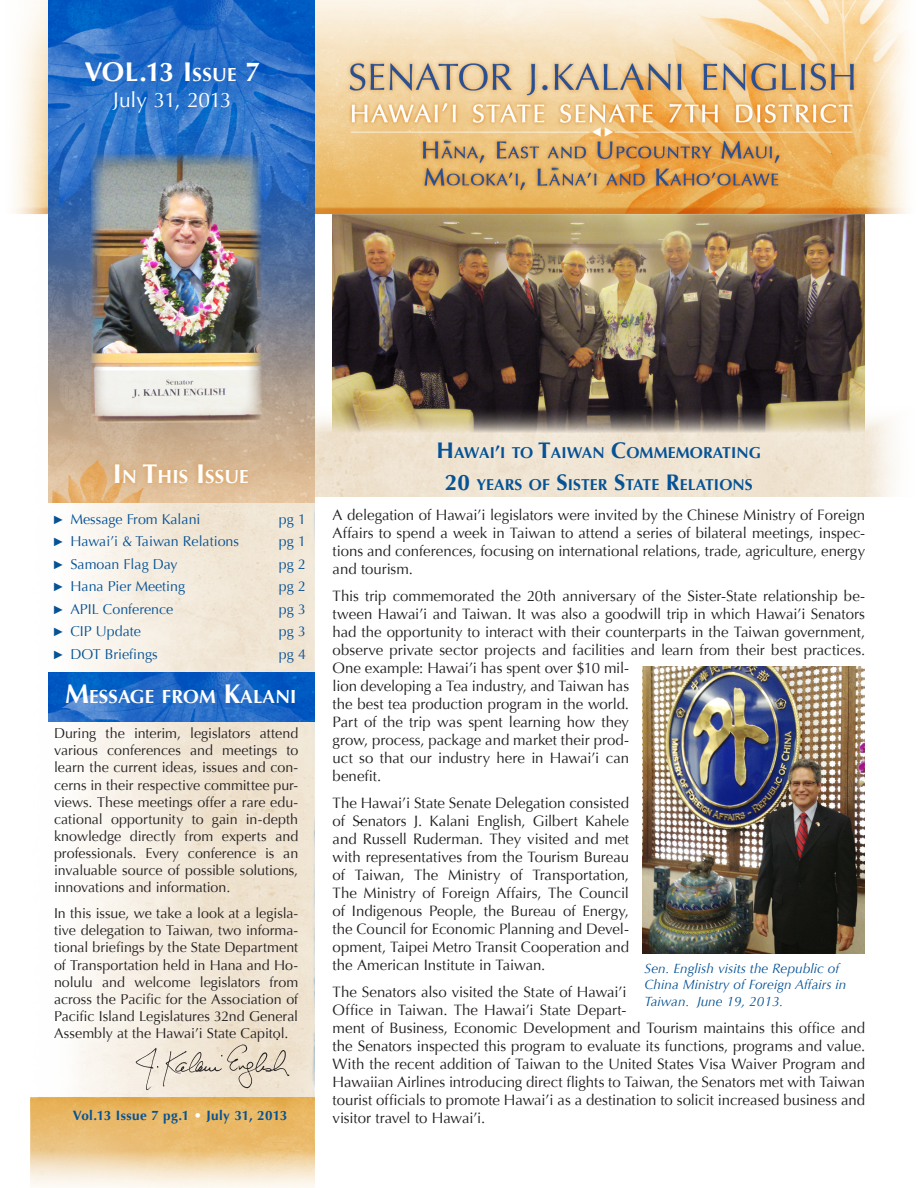
<style>
.page{position:relative;width:918px;height:1188px;background:#fff}
.page>*{position:absolute;margin:0;border:0;box-sizing:border-box;transform-origin:0 0}
.Emphasis{font:700 27px "Optima";color:#fff}
.Emphasis-2{font:21px "Optima";letter-spacing:-.02em;color:#fff}
.Senate_Headline{font:700 18.9px "Optima";letter-spacing:.005em;color:#fff}
.Senate_Headline-2{font:700 15.75px/32.4px "Optima";letter-spacing:.005em;color:#065294;text-align:center}
.Main_Optima{font:15px/18px "Optima";letter-spacing:-.005em;color:#231f20;text-align:justify}
.Main_Optima-2{font:14.25px/17.1px "Optima";color:#231f20;text-align:justify}
.Bullet_index{font:14.25px "Optima";color:#065294}
.t1{font:italic 13.5px/16.2px "Optima";letter-spacing:.005em;color:#065294}
.Emphasis-3{font:700 13.5px "Optima";letter-spacing:.03em;color:#065294}
.s1{font-style:inherit}
.s2{font-size:18.9px}
.s3{font-size:27px}
.s4{font-family:"Andale Mono"}
.s5{color:#fff}
.s6{font-size:22.5px}
.s7{font-size:18px}
</style>
<div class="page">
<img style="left:333px;top:241px;width:532px;height:165px">
<img style="left:643px;top:667px;width:221px;height:286px">
<img style="left:315px;top:406px;width:579px;height:91px">
<img style="left:48px;top:502px;width:266px;height:594px">
<img style="left:13px;top:0;width:894px;height:241px">
<img style="left:48px;top:672px;width:267px;height:50px">
<img style="left:30px;top:1096px;width:285px;height:92px">
<img style="left:48px;top:0;width:267px;height:502px">
<div style="left:109px;top:459px;width:145px;height:30px;background:#df943c;opacity:.89"></div>
<img style="left:130px;top:1038px;width:167px;height:58px">
<img style="left:91px;top:154px;width:170px;height:269px">
<p class="Emphasis" style="left:84px;top:57px;width:178px">VOL.13 <span class="s1">I</span><span class="s2">SSUE</span> <span class="s1">7</span></p>
<p class="Emphasis-2" style="left:113px;top:87px;width:120px">July 31, 2013</p>
<p class="Senate_Headline" style="left:113px;top:465px;width:137px"><span class="s3">I</span>N <span class="s3">T</span>HIS <span class="s3">I</span>SSUE</p>
<p class="Bullet_index" style="left:54px;top:511px;width:148px"><span class="s4">►</span> Message From Kalani</p>
<p class="Bullet_index" style="left:279px;top:511px;width:28px">pg 1</p>
<p class="Bullet_index" style="left:54px;top:533px;width:187px"><span class="s4">►</span> Hawai’i &amp; Taiwan Relations</p>
<p class="Bullet_index" style="left:279px;top:533px;width:28px">pg 1</p>
<p class="Bullet_index" style="left:54px;top:556px;width:125px"><span class="s4">►</span> Samoan Flag Day</p>
<p class="Bullet_index" style="left:279px;top:556px;width:28px">pg 2</p>
<p class="Bullet_index" style="left:54px;top:578px;width:133px"><span class="s4">►</span> Hana Pier Meeting</p>
<p class="Bullet_index" style="left:279px;top:578px;width:28px">pg 2</p>
<p class="Bullet_index" style="left:54px;top:601px;width:121px"><span class="s4">►</span> APIL Conference</p>
<p class="Bullet_index" style="left:279px;top:601px;width:28px">pg 3</p>
<p class="Bullet_index" style="left:54px;top:623px;width:88px"><span class="s4">►</span> CIP Update</p>
<p class="Bullet_index" style="left:279px;top:623px;width:28px">pg 3</p>
<p class="Bullet_index" style="left:54px;top:646px;width:105px"><span class="s4">►</span> DOT Briefings</p>
<p class="Bullet_index" style="left:279px;top:646px;width:28px">pg 4</p>
<p class="Senate_Headline" style="left:65px;top:686px;width:230px"><span class="s3">M</span>ESSAGE FROM <span class="s3">K</span>ALANI</p>
<p class="Main_Optima-2" style="left:54px;top:725px;width:246px">During the interim, legislators attend various conferences and meetings to learn the current ideas, issues and con&shy;cerns in their respective committee pur&shy;views. These meetings offer a rare edu&shy;cational opportunity to gain in-depth knowledge directly from experts and professionals. Every conference is an invaluable source of possible solutions, innovations and information.</p>
<p class="Main_Optima-2" style="left:54px;top:905px;width:246px">In this issue, we take a look at a legisla&shy;tive delegation to Taiwan, two informa&shy;tional briefings by the State Department of Transportation held in Hana and Ho&shy;nolulu and welcome legislators from across the Pacific for the Association of Pacific Island Legislatures 32nd General Assembly at the Hawai’i State Capitol.</p>
<p class="Emphasis-3" style="left:73px;top:1108px;width:216px">Vol.13 Issue 7 pg.1 <span class="s5">•</span> July 31, 2013</p>
<p class="Senate_Headline-2" style="left:436px;top:436px;width:326px"><span class="s6">H</span> AWAI <span class="s7">’</span>I TO <span class="s6">T</span>AIWAN <span class="s6">C</span>OMMEMORATI NG<br><span class="s6">20</span> YEARS OF <span class="s6">S</span>ISTER <span class="s6">S</span>TATE <span class="s6">R</span>ELATIONS</p>
<p class="Main_Optima" style="left:333px;top:506px;width:534px">A delegation of Hawai’i legislators were invited by the Chinese Ministry of Foreign Affairs to spend a week in Taiwan to attend a series of bilateral meetings, inspec&shy;tions and conferences, focusing on international relations, trade, agriculture, energy and tourism.</p>
<p class="Main_Optima" style="left:333px;top:587px;width:534px;text-align:left">This trip commemorated the 20th anniversary of the Sister-State relationship be&shy;tween Hawai’i and Taiwan. It was also a goodwill trip in which Hawai’i Senators had the opportunity to interact with their counterparts in the Taiwan government, observe private sector projects and facilities and learn from their best practices.<br>One example: Hawai’i has spent over $10 mil-<br>lion developing a Tea industry, and Taiwan has<br>the best tea production program in the world.<br>Part of the trip was spent learning how they<br>grow, process, package and market their prod-<br>uct so that our industry here in Hawai’i can<br>benefit.</p>
<p class="Main_Optima" style="left:333px;top:794px;width:298px">The Hawai’i State Senate Delegation consisted of Senators J. Kalani English, Gilbert Kahele and Russell Ruderman. They visited and met with representatives from the Tourism Bureau of Taiwan, The Ministry of Transportation, The Ministry of Foreign Affairs, The Council of Indigenous People, the Bureau of Energy, the Council for Economic Planning and Devel&shy;opment, Taipei Metro Transit Cooperation and the American Institute in Taiwan.</p>
<p class="Main_Optima" style="left:333px;top:983px;width:534px;text-align:left">The Senators also visited the State of Hawai’i<br>Office in Taiwan. The Hawai’i State Depart-<br>ment of Business, Economic Development and Tourism maintains this office and the Senators inspected this program to evaluate its functions, programs and value.<br>With the recent addition of Taiwan to the United States Visa Waiver Program and Hawaiian Airlines introducing direct flights to Taiwan, the Senators met with Taiwan tourist officials to promote Hawai’i as a destination to solicit increased business and visitor travel to Hawai’i.</p>
<p class="t1" style="left:645px;top:961px;width:203px">Sen. English visits the Republic of<br>China Ministry of Foreign Affairs in<br>Taiwan. June 19, 2013.</p>
</div>
